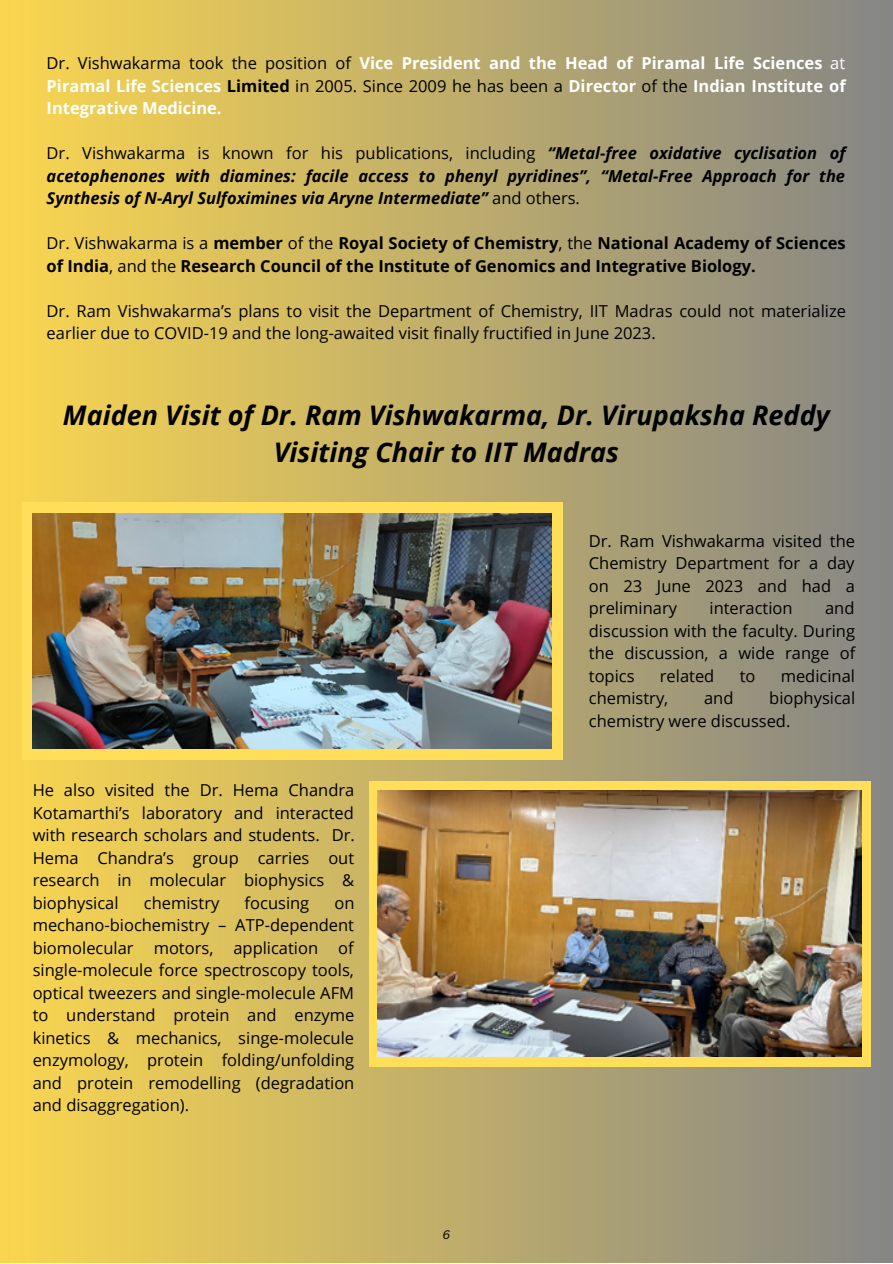
<style>
.page{position:relative;width:893px;height:1264px;background:#fff}
.page>*{position:absolute;margin:0;border:0;box-sizing:border-box;transform-origin:0 0}
.t1{font:italic 700 27px/37px "Open Sans";color:#000;text-align:center}
.t2{font:16.5px/22.5px "Open Sans";color:#000;text-align:justify}
.t3{font:italic 700 16.5px/22.5px "Open Sans";color:#000;text-align:justify}
.t4{font:700 16.5px/22.5px "Open Sans";color:#fff;text-align:justify}
.t5{font:700 16.5px/22.5px "Open Sans";color:#000}
.t6{font:italic 12px "Canva Sans";color:#000}
.s1{font-weight:400;color:#000}
.s2{font-weight:400}
.s3{color:#000}
.s4{font-weight:400;font-style:normal}
</style>
<div class="page">
<div style="left:0;top:0;width:892px;height:1262px;background:linear-gradient(to right,#fad64f,#868685)"></div>
<div style="left:22px;top:502px;width:541px;height:258px;background:#ffde59"></div>
<img style="left:33px;top:513px;width:518px;height:235px">
<div style="left:369px;top:781px;width:501px;height:285px;background:#ffde59"></div>
<img style="left:377px;top:790px;width:484px;height:266px">
<p class="t4" style="left:47px;top:52px;width:800px"><span class="s1">Dr. Vishwakarma took the position of</span> Vice President and the Head of Piramal Life Sciences <span class="s2">at </span>Piramal Life Sciences <span class="s3">Limited</span> <span class="s1">in 2005. Since 2009 he has been a</span> Director <span class="s1">of the</span> Indian Institute of Integrative Medicine.</p>
<p class="t3" style="left:47px;top:141px;width:800px"><span class="s4">Dr. Vishwakarma is known for his publications, including</span> “Metal-free oxidative cyclisation of acetophenones with diamines: facile access to phenyl pyridines”, “Metal-Free Approach for the Synthesis of N-Aryl Sulfoximines via Aryne Intermediate” <span class="s4">and others.</span></p>
<p class="t5" style="left:47px;top:231px;width:800px"><span class="s2">Dr. Vishwakarma is a</span> member <span class="s2">of the</span> Royal Society of Chemistry<span class="s2">, the</span> National Academy of Sciences of India<span class="s2">, and the</span> Research Council of the Institute of Genomics and Integrative Biology.</p>
<p class="t2" style="left:47px;top:299px;width:800px">Dr. Ram Vishwakarma’s plans to visit the Department of Chemistry, IIT Madras could not materialize earlier due to COVID-19 and the long-awaited visit finally fructified in June 2023.</p>
<p class="t1" style="left:63px;top:396px;width:768px">Maiden Visit of Dr. Ram Vishwakarma, Dr. Virupaksha Reddy<br>Visiting Chair to IIT Madras</p>
<p class="t2" style="left:33px;top:778px;width:323px">He also visited the Dr. Hema Chandra Kotamarthi’s laboratory and interacted with research scholars and students. Dr.<br>Hema Chandra’s group carries out research in molecular biophysics &amp; biophysical</p>
<p class="t2" style="left:144px;top:891px;width:77px">chemistry</p>
<p class="t2" style="left:244px;top:891px;width:66px">focusing</p>
<p class="t2" style="left:33px;top:891px;width:323px;text-indent:302px">on mechano-biochemistry – ATP-dependent biomolecular motors, application of single-molecule force spectroscopy tools, optical tweezers and single-molecule AFM to understand protein and enzyme kinetics &amp; mechanics, singe-molecule enzymology, protein folding/unfolding and protein remodelling (degradation and disaggregation).</p>
<p class="t6" style="left:442px;top:1225px;width:9px">6</p>
<p class="t2" style="left:589px;top:529px;width:268px">Dr. Ram Vishwakarma visited the Chemistry Department for a day on 23 June 2023 and had a preliminary</p>
<p class="t2" style="left:589px;top:596px;width:268px;text-indent:236px">and discussion with the faculty. During the discussion, a wide range of topics</p>
<p class="t2" style="left:709px;top:596px;width:85px">interaction</p>
<p class="t2" style="left:659px;top:664px;width:56px">related</p>
<p class="t2" style="left:739px;top:664px;width:17px">to</p>
<p class="t2" style="left:780px;top:664px;width:76px">medicinal</p>
<p class="t2" style="left:589px;top:686px;width:81px">chemistry,</p>
<p class="t2" style="left:704px;top:686px;width:31px">and</p>
<p class="t2" style="left:589px;top:686px;width:268px;text-indent:180px">biophysical chemistry were discussed.</p>
</div>
